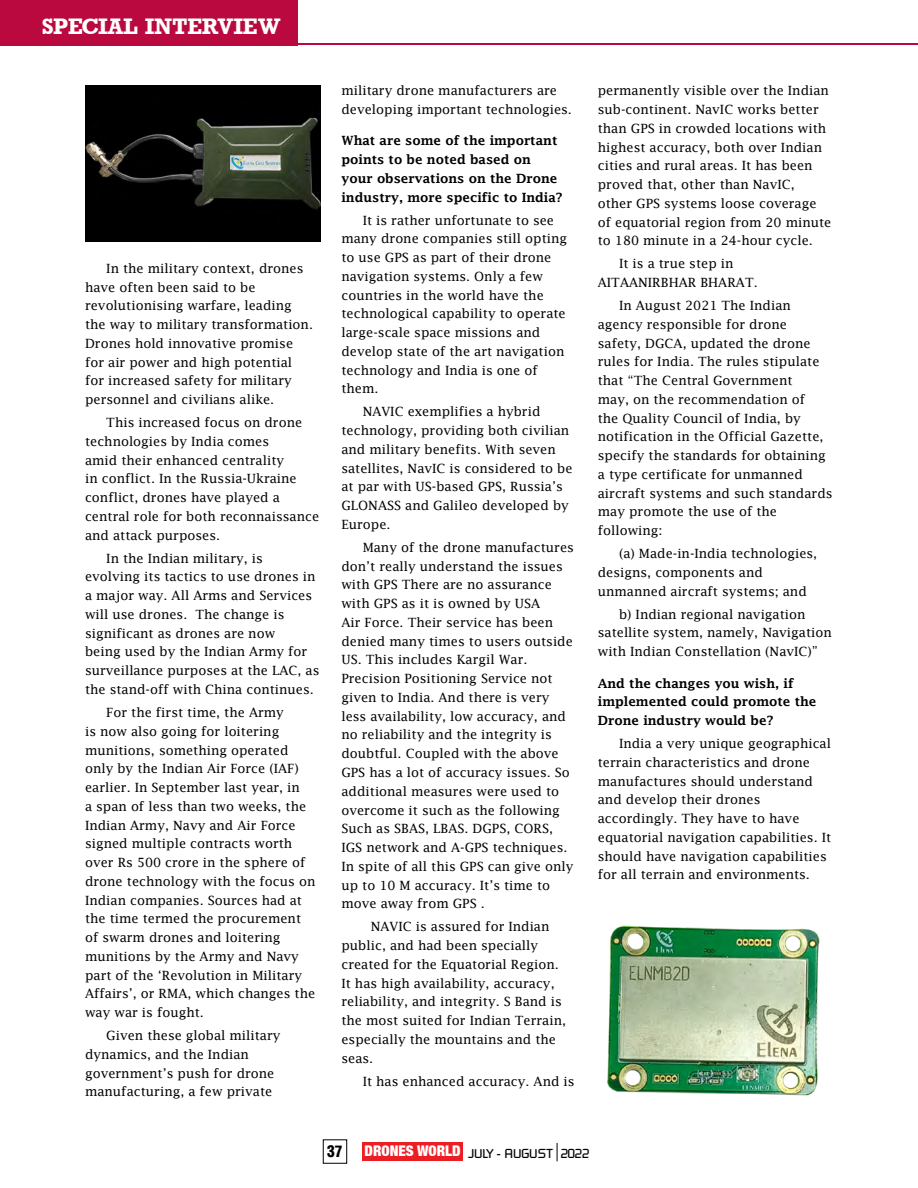
<style>
.page{position:relative;width:918px;height:1188px;background:#fff}
.page>*{position:absolute;margin:0;border:0;box-sizing:border-box;transform-origin:0 0}
.t1{font:700 22.5px "Astute S Si";color:#fff}
.t2{font:900 condensed 15.45px "Context Black Condensed S Si";color:#000}
.t3{font:12.75px/18.8px "Lucida Fax";color:#000}
.t4{font:600 12.75px/18.8px "Lucida Fax";color:#000}
.t5{font:12.75px "Shoestring S Si";color:#000}
.s1{font-family:"Context Reprise Black Cond S Si";font-weight:700;font-size:14.7px;color:#fff}
</style>
<div class="page">
<div style="left:0;top:0;width:298px;height:45px;background:#ba093f"></div>
<hr style="left:28px;top:44px;width:890px;height:1px;background:#ba093f">
<img style="left:85px;top:85px;width:235px;height:157px">
<img style="left:607px;top:925px;width:213px;height:171px">
<div style="left:363px;top:1143px;width:100px;height:18px;background:#ed1d24"></div>
<div style="left:323px;top:1139px;width:24px;height:25px;border:1px solid #000"></div>
<svg style="left:557px;top:1143px;width:1px;height:18px"></svg>
<h1 class="t1" style="left:42px;top:13px;width:241px">SPECIAL INTERVIEW</h1>
<p class="t3" style="left:85px;top:259px;width:229px;text-indent:21px">In the military context, drones have often been said to be revolutionising warfare, leading the way to military transformation.<br>Drones hold innovative promise for air power and high potential for increased safety for military personnel and civilians alike.</p>
<p class="t3" style="left:85px;top:413px;width:236px;text-indent:21px">This increased focus on drone technologies by India comes<br>amid their enhanced centrality<br>in conflict. In the Russia-Ukraine conflict, drones have played a central role for both reconnaissance and attack purposes.</p>
<p class="t3" style="left:85px;top:549px;width:236px;text-indent:21px">In the Indian military, is evolving its tactics to use drones in a major way. All Arms and Services will use drones. The change is significant as drones are now<br>being used by the Indian Army for surveillance purposes at the LAC, as the stand-off with China continues.</p>
<p class="t3" style="left:85px;top:703px;width:232px;text-indent:21px">For the first time, the Army<br>is now also going for loitering munitions, something operated only by the Indian Air Force (IAF) earlier. In September last year, in<br>a span of less than two weeks, the<br>Indian Army, Navy and Air Force signed multiple contracts worth over Rs 500 crore in the sphere of drone technology with the focus on<br>Indian companies. Sources had at the time termed the procurement of swarm drones and loitering munitions by the Army and Navy part of the ‘Revolution in Military<br>Affairs’, or RMA, which changes the way war is fought.</p>
<p class="t3" style="left:85px;top:1026px;width:197px;text-indent:21px">Given these global military dynamics, and the Indian government’s push for drone manufacturing, a few private</p>
<p class="t3" style="left:341px;top:81px;width:232px">military drone manufacturers are developing important technologies.</p>
<p class="t4" style="left:341px;top:131px;width:223px">What are some of the important points to be noted based on your observations on the Drone industry, more specific to India?</p>
<p class="t3" style="left:341px;top:211px;width:227px;text-indent:21px">It is rather unfortunate to see many drone companies still opting to use GPS as part of their drone navigation systems. Only a few countries in the world have the technological capability to operate large-scale space missions and develop state of the art navigation technology and India is one of them.</p>
<p class="t3" style="left:341px;top:402px;width:233px;text-indent:21px">NAVIC exemplifies a hybrid technology, providing both civilian and military benefits. With seven satellites, NavIC is considered to be at par with US-based GPS, Russia’s<br>GLONASS and Galileo developed by<br>Europe.</p>
<p class="t3" style="left:341px;top:538px;width:234px;text-indent:21px">Many of the drone manufactures don’t really understand the issues with GPS There are no assurance with GPS as it is owned by USA<br>Air Force. Their service has been denied many times to users outside<br>US. This includes Kargil War.<br>Precision Positioning Service not given to India. And there is very less availability, low accuracy, and no reliability and the integrity is doubtful. Coupled with the above<br>GPS has a lot of accuracy issues. So additional measures were used to overcome it such as the following<br>Such as SBAS, LBAS. DGPS, CORS,<br>IGS network and A-GPS techniques.<br>In spite of all this GPS can give only up to 10 M accuracy. It’s time to move away from GPS .</p>
<p class="t3" style="left:341px;top:917px;width:226px;text-indent:29px">NAVIC is assured for Indian public, and had been specially created for the Equatorial Region.<br>It has high availability, accuracy, reliability, and integrity. S Band is the most suited for Indian Terrain, especially the mountains and the seas.</p>
<p class="t3" style="left:363px;top:1072px;width:213px">It has enhanced accuracy. And is</p>
<p class="t3" style="left:598px;top:81px;width:235px">permanently visible over the Indian sub-continent. NavIC works better than GPS in crowded locations with highest accuracy, both over Indian cities and rural areas. It has been proved that, other than NavIC, other GPS systems loose coverage of equatorial region from 20 minute to 180 minute in a 24-hour cycle.</p>
<p class="t3" style="left:598px;top:254px;width:162px;text-align:center">It is a true step in<br>AITAANIRBHAR BHARAT.</p>
<p class="t3" style="left:598px;top:296px;width:236px;text-indent:21px">In August 2021 The Indian agency responsible for drone safety, DGCA, updated the drone rules for India. The rules stipulate that “The Central Government<br>may, on the recommendation of<br>the Quality Council of India, by notification in the Official Gazette, specify the standards for obtaining a type certificate for unmanned aircraft systems and such standards may promote the use of the following:</p>
<p class="t3" style="left:598px;top:544px;width:221px;text-indent:21px">(a) Made-in-India technologies, designs, components and unmanned aircraft systems; and</p>
<p class="t3" style="left:598px;top:605px;width:236px;text-indent:21px">b) Indian regional navigation satellite system, namely, Navigation with Indian Constellation (NavIC)”</p>
<p class="t4" style="left:598px;top:674px;width:220px">And the changes you wish, if implemented could promote the<br>Drone industry would be?</p>
<p class="t3" style="left:598px;top:734px;width:235px;text-indent:21px">India a very unique geographical terrain characteristics and drone manufactures should understand and develop their drones accordingly. They have to have equatorial navigation capabilities. It should have navigation capabilities for all terrain and environments.</p>
<p class="t2" style="left:327px;top:1142px;width:17px">37</p>
<p class="t5" style="left:365px;top:1146px;width:226px"><span class="s1">DRONES WORLD</span> JULY - AUGUST 2022</p>
</div>
